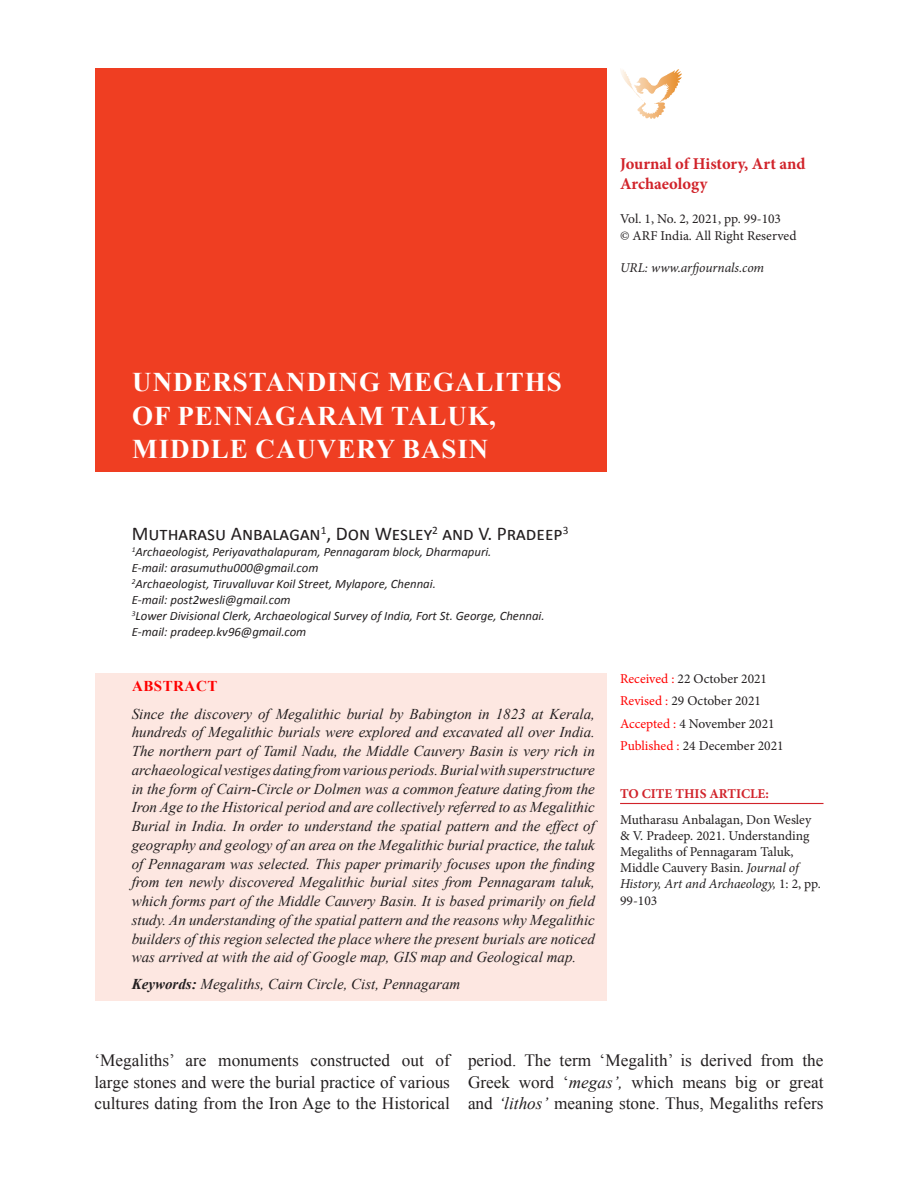
<style>
.page{position:relative;width:918px;height:1188px;background:#fff}
.page>*{position:absolute;margin:0;border:0;box-sizing:border-box;transform-origin:0 0}
.Head{font:700 27px/33.8px "Times New Roman";letter-spacing:.035em;color:#fff}
.author{font:19.5px "Calibri";color:#231f20}
.Body_left{font:17.25px/21.6px "Times New Roman";color:#231f20;text-align:justify}
.t1{font:700 16.5px/19.8px "Minion Pro";color:#d1232a}
.abstract{font:italic 15px/18.8px "Times New Roman";color:#231f20;text-align:justify}
.Abstract_Head{font:700 15px "Times New Roman";letter-spacing:.035em;color:#f00}
.t2{font:13.5px/16.2px "Minion Pro";color:#231f20}
.t3{font:italic 13.5px "Minion Pro";letter-spacing:-.005em;color:#231f20}
.t4{font:700 13.5px "Minion Pro";color:#d1232a}
.author_ref{font:italic 12.75px/15.9px "Calibri";color:#231f20}
.s1{font-weight:700}
.s2{color:#f00}
.s3{font-style:italic}
</style>
<div class="page">
<div style="left:95px;top:68px;width:512px;height:404px;background:#ef3e22"></div>
<div style="left:95px;top:673px;width:512px;height:328px;background:#fde7e1"></div>
<hr style="left:620px;top:803px;width:204px;height:1px;background:#d1232a">
<img style="left:620px;top:69px;width:61px;height:49px">
<p class="t1" style="left:620px;top:154px;width:187px">Journal of History, Art and<br>Archaeology</p>
<p class="t2" style="left:620px;top:211px;width:163px">Vol. 1, No. 2, 2021, pp. 99-103</p>
<p class="t2" style="left:620px;top:227px;width:178px">© ARF India. All Right Reserved</p>
<p class="t3" style="left:620px;top:259px;width:146px">URL: www.arfjournals.com</p>
<p class="Head" style="left:132px;top:364px;width:431px">UNDERSTANDING MEGALITHS<br>OF PENNAGARAM TALUK,<br>MIDDLE CAUVERY BASIN</p>
<p class="author" style="left:132px;top:522px;width:438px">Mutharasu Anbalagan<sup>1</sup>, Don Wesley<sup>2</sup> and V. Pradeep<sup>3</sup></p>
<p class="author_ref" style="left:132px;top:544px;width:415px"><sup>1</sup>Archaeologist, Periyavathalapuram, Pennagaram block, Dharmapuri.<br>E-mail: arasumuthu000@gmail.com<br><sup>2</sup>Archaeologist, Tiruvalluvar Koil Street, Mylapore, Chennai.<br>E-mail: post2wesli@gmail.com<br><sup>3</sup>Lower Divisional Clerk, Archaeological Survey of India, Fort St. George, Chennai.<br>E-mail: pradeep.kv96@gmail.com</p>
<p class="Abstract_Head" style="left:132px;top:675px;width:87px">ABSTRACT</p>
<p class="abstract" style="left:132px;top:704px;width:465px">Since the discovery of Megalithic burial by Babington in 1823 at Kerala, hundreds of Megalithic burials were explored and excavated all over India.<br>The northern part of Tamil Nadu, the Middle Cauvery Basin is very rich in archaeological vestiges dating from various periods. Burial with superstructure in the form of Cairn-Circle or Dolmen was a common feature dating from the Iron Age to the Historical period and are collectively referred to as Megalithic Burial in India. In order to understand the spatial pattern and the effect of geography and geology of an area on the Megalithic burial practice, the taluk of Pennagaram was selected. This paper primarily focuses upon the finding from ten newly discovered Megalithic burial sites from Pennagaram taluk, which forms part of the Middle Cauvery Basin. It is based primarily on field study. An understanding of the spatial pattern and the reasons why Megalithic builders of this region selected the place where the present burials are noticed was arrived at with the aid of Google map, GIS map and Geological map.</p>
<p class="abstract" style="left:132px;top:974px;width:330px"><span class="s1">Keywords:</span> Megaliths, Cairn Circle, Cist, Pennagaram</p>
<p class="t2" style="left:620px;top:671px;width:149px"><span class="s2">Received :</span> 22 October 2021</p>
<p class="t2" style="left:620px;top:693px;width:142px"><span class="s2">Revised :</span> 29 October 2021</p>
<p class="t2" style="left:620px;top:715px;width:156px"><span class="s2">Accepted :</span> 4 November 2021</p>
<p class="t2" style="left:620px;top:737px;width:165px"><span class="s2">Published :</span> 24 December 2021</p>
<p class="t4" style="left:620px;top:785px;width:150px">TO CITE THIS ARTICLE:</p>
<p class="t2" style="left:620px;top:811px;width:202px">Mutharasu Anbalagan, Don Wesley &amp; V. Pradeep. 2021. Understanding<br>Megaliths of Pennagaram Taluk,<br>Middle Cauvery Basin. <span class="s3">Journal of<br>History, Art and Archaeology,</span> 1: 2, pp.<br>99-103</p>
<p class="Body_left" style="left:94px;top:1049px;width:357px">‘Megaliths’ are monuments constructed out of large stones and were the burial practice of various cultures dating from the Iron Age to the Historical</p>
<p class="Body_left" style="left:468px;top:1049px;width:357px">period. The term ‘Megalith’ is derived from the Greek word ‘<span class="s3">megas’,</span> which means big or great and <span class="s3">‘lithos’</span> meaning stone. Thus, Megaliths refers</p>
</div>
